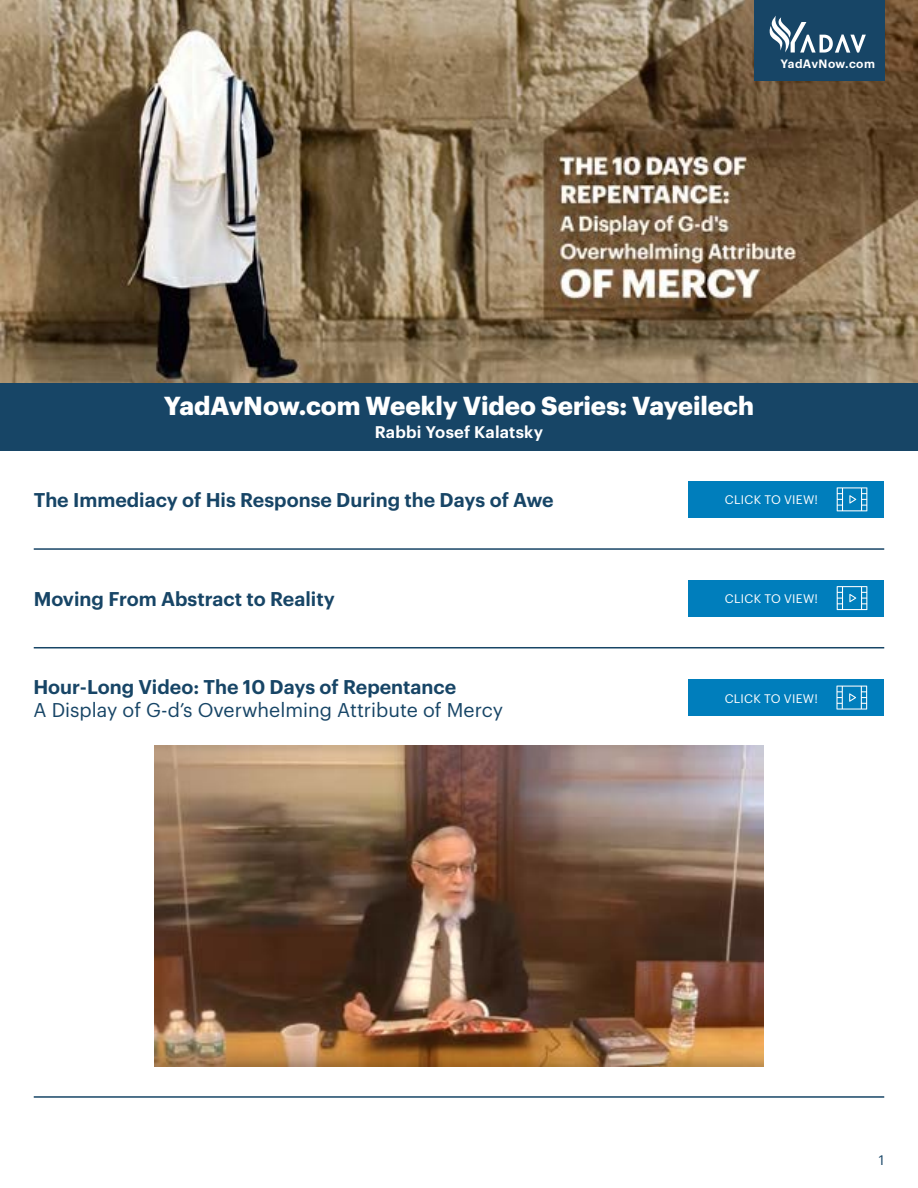
<style>
.page{position:relative;width:918px;height:1188px;background:#fff}
.page>*{position:absolute;margin:0;border:0;box-sizing:border-box;transform-origin:0 0}
.t1{font:700 25.5px "Graphik";letter-spacing:-.005em;color:#fff}
.t2{font:600 19.5px "Graphik";color:#174566}
.t3{font:19.5px "Graphik";color:#174566}
.t4{font:600 16.5px "Graphik";letter-spacing:.01em;color:#fff}
.t5{font:13.5px "Graphik";color:#174566}
.t6{font:12.15px "Graphik";letter-spacing:.02em;color:#fff}
.t7{font:600 11.85px "Graphik";letter-spacing:.03em;color:#fff}
</style>
<div class="page">
<hr style="left:34px;top:548px;width:850px;height:2px;background:#174566">
<img style="left:0;top:0;width:918px;height:383px">
<div style="left:754px;top:0;width:130px;height:81px;background:#174566"></div>
<svg style="left:769px;top:16px;width:97px;height:37px"></svg>
<div style="left:0;top:383px;width:918px;height:67px;background:#174566"></div>
<div style="left:689px;top:481px;width:195px;height:36px;background:#007ebc"></div>
<svg style="left:837px;top:487px;width:30px;height:24px"></svg>
<hr style="left:34px;top:647px;width:850px;height:1px;background:#174566">
<hr style="left:34px;top:1096px;width:850px;height:2px;background:#174566">
<div style="left:688px;top:680px;width:196px;height:36px;background:#007ebc"></div>
<svg style="left:836px;top:686px;width:31px;height:24px"></svg>
<div style="left:689px;top:580px;width:195px;height:36px;background:#007ebc"></div>
<svg style="left:837px;top:586px;width:30px;height:24px"></svg>
<img style="left:155px;top:746px;width:608px;height:321px">
<p class="t7" style="left:781px;top:54px;width:96px">YadAvNow.com</p>
<h1 class="t1" style="left:164px;top:386px;width:592px">YadAvNow.com Weekly Video Series: Vayeilech</h1>
<p class="t4" style="left:375px;top:419px;width:170px">Rabbi Yosef Kalatsky</p>
<p class="t2" style="left:34px;top:485px;width:521px">The Immediacy of His Response During the Days of Awe</p>
<p class="t6" style="left:725px;top:491px;width:95px">CLICK TO VIEW!</p>
<p class="t2" style="left:34px;top:584px;width:303px">Moving From Abstract to Reality</p>
<p class="t6" style="left:725px;top:590px;width:95px">CLICK TO VIEW!</p>
<p class="t2" style="left:33px;top:672px;width:424px">Hour-Long Video: The 10 Days of Repentance</p>
<p class="t3" style="left:33px;top:696px;width:471px">A Display of G-d’s Overwhelming Attribute of Mercy</p>
<p class="t6" style="left:725px;top:689px;width:95px">CLICK TO VIEW!</p>
<p class="t5" style="left:879px;top:1150px;width:7px">1</p>
</div>
